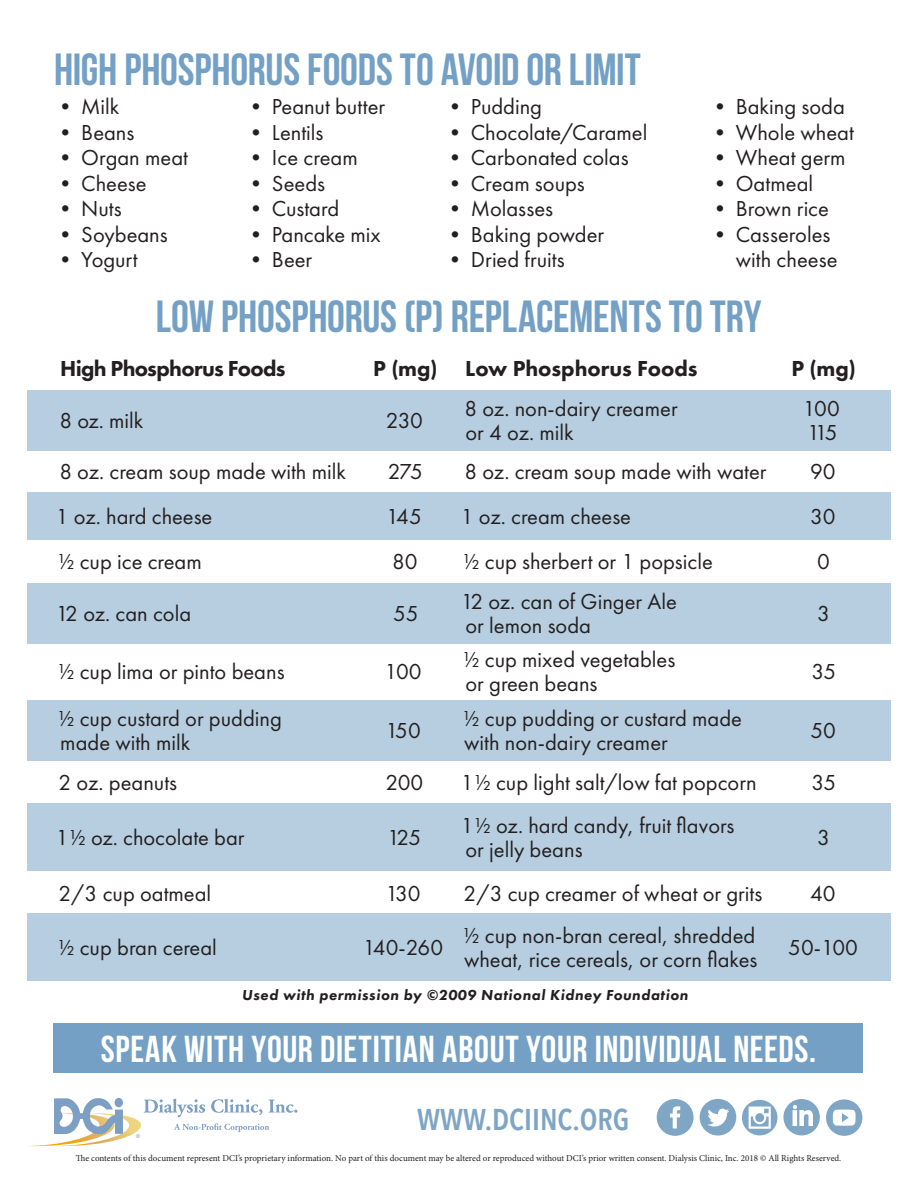
<style>
.page{position:relative;width:918px;height:1188px;background:#fff}
.page>*{position:absolute;margin:0;border:0;box-sizing:border-box;transform-origin:0 0}
.Body{font:45px "Bebas Neue";letter-spacing:-.005em;color:#73a0c4}
.Body-2{font:37.5px "Bebas Neue";letter-spacing:.015em;color:#fff}
.t1{font:600 30px "Avenir Next Condensed";color:#7fa5c6}
.Company_Name{font:22.5px/24px "Futura PT";color:#231f20}
.Body-3{font:800 22.5px "Futura PT";letter-spacing:-.02em;color:#231f20}
.Body-4{font:800 22.5px "Futura PT";color:#231f20}
.Body-5{font:22.5px "Futura PT";letter-spacing:-.005em;color:#231f20}
.Company_Name-2{font:italic 800 15px "Futura PT";letter-spacing:.04em;color:#231f20}
.t2{font:9px "Minion Pro";color:#231f20}
.t3{font:5.4px "Arial";color:#7c9fc3}
</style>
<div class="page">
<div style="left:53px;top:1023px;width:810px;height:50px;background:#73a0c4"></div>
<svg style="left:657px;top:1099px;width:37px;height:37px"></svg>
<svg style="left:700px;top:1099px;width:36px;height:37px"></svg>
<svg style="left:742px;top:1100px;width:35px;height:35px"></svg>
<svg style="left:783px;top:1099px;width:37px;height:36px"></svg>
<svg style="left:826px;top:1099px;width:36px;height:37px"></svg>
<svg style="left:27px;top:1098px;width:270px;height:49px"></svg>
<div style="left:27px;top:390px;width:864px;height:61px;background:#b7cee0"></div>
<div style="left:27px;top:492px;width:864px;height:47px;background:#b7cee0"></div>
<div style="left:27px;top:583px;width:864px;height:60px;background:#b7cee0"></div>
<div style="left:27px;top:700px;width:864px;height:61px;background:#b7cee0"></div>
<div style="left:27px;top:803px;width:864px;height:68px;background:#b7cee0"></div>
<div style="left:27px;top:913px;width:864px;height:68px;background:#b7cee0"></div>
<p class="Body" style="left:54px;top:45px;width:588px">HIGH PHOSPHORUS FOODS TO AVOID OR LIMIT</p>
<p class="Company_Name" style="left:54px;top:95px;width:67px">• Milk</p>
<p class="Company_Name" style="left:54px;top:120px;width:82px">• Beans</p>
<p class="Company_Name" style="left:54px;top:146px;width:135px">• Organ meat</p>
<p class="Company_Name" style="left:54px;top:171px;width:94px">• Cheese</p>
<p class="Company_Name" style="left:54px;top:197px;width:69px">• Nuts</p>
<p class="Company_Name" style="left:54px;top:222px;width:115px">• Soybeans</p>
<p class="Company_Name" style="left:54px;top:248px;width:85px">• Yogurt</p>
<p class="Company_Name" style="left:709px;top:95px;width:138px">• Baking soda</p>
<p class="Company_Name" style="left:709px;top:120px;width:147px">• Whole wheat</p>
<p class="Company_Name" style="left:709px;top:146px;width:138px">• Wheat germ</p>
<p class="Company_Name" style="left:709px;top:171px;width:106px">• Oatmeal</p>
<p class="Company_Name" style="left:709px;top:197px;width:122px">• Brown rice</p>
<p class="Company_Name" style="left:736px;top:221px;width:103px;line-height:25.5px;text-indent:-27px">• Casseroles with cheese</p>
<p class="Body" style="left:156px;top:292px;width:607px">LOW PHOSPHORUS (P) REPLACEMENTS TO TRY</p>
<p class="Body-3" style="left:60px;top:354px;width:227px">High Phosphorus Foods</p>
<p class="Body-3" style="left:373px;top:354px;width:66px">P (mg)</p>
<p class="Body-4" style="left:465px;top:354px;width:234px">Low Phosphorus Foods</p>
<p class="Body-3" style="left:792px;top:354px;width:66px">P (mg)</p>
<p class="Body-5" style="left:59px;top:408px;width:85px">8 oz. milk</p>
<p class="Body-5" style="left:386px;top:408px;width:39px">230</p>
<p class="Company_Name" style="left:245px;top:95px;width:142px">• Peanut butter</p>
<p class="Company_Name" style="left:245px;top:120px;width:80px">• Lentils</p>
<p class="Company_Name" style="left:245px;top:146px;width:114px">• Ice cream</p>
<p class="Company_Name" style="left:245px;top:171px;width:82px">• Seeds</p>
<p class="Company_Name" style="left:245px;top:197px;width:96px">• Custard</p>
<p class="Company_Name" style="left:245px;top:222px;width:137px">• Pancake mix</p>
<p class="Company_Name" style="left:245px;top:248px;width:69px">• Beer</p>
<p class="Company_Name" style="left:444px;top:95px;width:100px">• Pudding</p>
<p class="Company_Name" style="left:444px;top:120px;width:205px">• Chocolate/Caramel</p>
<p class="Company_Name" style="left:444px;top:146px;width:186px">• Carbonated colas</p>
<p class="Company_Name" style="left:444px;top:171px;width:142px">• Cream soups</p>
<p class="Company_Name" style="left:444px;top:197px;width:111px">• Molasses</p>
<p class="Company_Name" style="left:444px;top:222px;width:162px">• Baking powder</p>
<p class="Company_Name" style="left:444px;top:248px;width:123px">• Dried fruits</p>
<p class="Company_Name" style="left:464px;top:397px;width:215px">8 oz. non-dairy creamer or 4 oz. milk</p>
<p class="Company_Name" style="left:803px;top:397px;width:38px">100</p>
<p class="Company_Name" style="left:807px;top:421px;width:32px">115</p>
<p class="Company_Name" style="left:59px;top:460px;width:288px">8 oz. cream soup made with milk</p>
<p class="Company_Name" style="left:388px;top:460px;width:36px">275</p>
<p class="Company_Name" style="left:464px;top:460px;width:304px">8 oz. cream soup made with water</p>
<p class="Company_Name" style="left:810px;top:460px;width:27px">90</p>
<p class="Company_Name" style="left:56px;top:504px;width:158px">1 oz. hard cheese</p>
<p class="Company_Name" style="left:386px;top:504px;width:37px">145</p>
<p class="Company_Name" style="left:461px;top:504px;width:172px">1 oz. cream cheese</p>
<p class="Company_Name" style="left:810px;top:504px;width:27px">30</p>
<p class="Company_Name" style="left:57px;top:549px;width:146px">½ cup ice cream</p>
<p class="Company_Name" style="left:392px;top:549px;width:27px">80</p>
<p class="Company_Name" style="left:462px;top:549px;width:252px">½ cup sherbert or 1 popsicle</p>
<p class="Company_Name" style="left:817px;top:549px;width:14px">0</p>
<p class="Company_Name" style="left:56px;top:601px;width:137px">12 oz. can cola</p>
<p class="Company_Name" style="left:393px;top:601px;width:27px">55</p>
<p class="Company_Name" style="left:461px;top:589px;width:218px">12 oz. can of Ginger Ale or lemon soda</p>
<p class="Company_Name" style="left:817px;top:601px;width:14px">3</p>
<p class="Company_Name" style="left:57px;top:660px;width:229px">½ cup lima or pinto beans</p>
<p class="Company_Name" style="left:385px;top:660px;width:38px">100</p>
<p class="Company_Name" style="left:462px;top:648px;width:214px">½ cup mixed vegetables or green beans</p>
<p class="Company_Name" style="left:812px;top:660px;width:26px">35</p>
<p class="Company_Name" style="left:57px;top:706px;width:226px">½ cup custard or pudding made with milk</p>
<p class="Company_Name" style="left:385px;top:718px;width:37px">150</p>
<p class="Company_Name" style="left:462px;top:706px;width:281px">½ cup pudding or custard made with non-dairy creamer</p>
<p class="Company_Name" style="left:810px;top:718px;width:27px">50</p>
<p class="Company_Name" style="left:59px;top:770px;width:120px">2 oz. peanuts</p>
<p class="Company_Name" style="left:386px;top:770px;width:39px">200</p>
<p class="Company_Name" style="left:461px;top:770px;width:297px">1½ cup light salt/low fat popcorn</p>
<p class="Company_Name" style="left:812px;top:770px;width:26px">35</p>
<p class="Company_Name" style="left:56px;top:826px;width:190px">1½ oz. chocolate bar</p>
<p class="Company_Name" style="left:387px;top:826px;width:36px">125</p>
<p class="Company_Name" style="left:461px;top:814px;width:275px">1½ oz. hard candy, fruit flavors or jelly beans</p>
<p class="Company_Name" style="left:817px;top:826px;width:14px">3</p>
<p class="Company_Name" style="left:59px;top:881px;width:154px">2/3 cup oatmeal</p>
<p class="Company_Name" style="left:385px;top:881px;width:37px">130</p>
<p class="Company_Name" style="left:464px;top:881px;width:300px">2/3 cup creamer of wheat or grits</p>
<p class="Company_Name" style="left:810px;top:881px;width:27px">40</p>
<p class="Company_Name" style="left:57px;top:935px;width:161px">½ cup bran cereal</p>
<p class="Company_Name" style="left:363px;top:935px;width:82px">140-260</p>
<p class="Company_Name" style="left:462px;top:923px;width:297px">½ cup non-bran cereal, shredded wheat, rice cereals, or corn flakes</p>
<p class="Company_Name" style="left:788px;top:935px;width:71px">50-100</p>
<p class="Company_Name-2" style="left:242px;top:986px;width:448px">Used with permission by ©2009 National Kidney Foundation</p>
<p class="Body-2" style="left:101px;top:1028px;width:717px">SPEAK WITH YOUR DIETITIAN ABOUT YOUR INDIVIDUAL NEEDS.</p>
<p class="t3" style="left:136px;top:1132px;width:5px">®</p>
<p class="t1" style="left:417px;top:1094px;width:214px">WWW.DCIINC.ORG</p>
<p class="t2" style="left:76px;top:1152px;width:767px">The contents of this document represent DCI’s proprietary information. No part of this document may be altered or reproduced without DCI’s prior written consent. Dialysis Clinic, Inc. 2018 © All Rights Reserved.</p>
</div>
